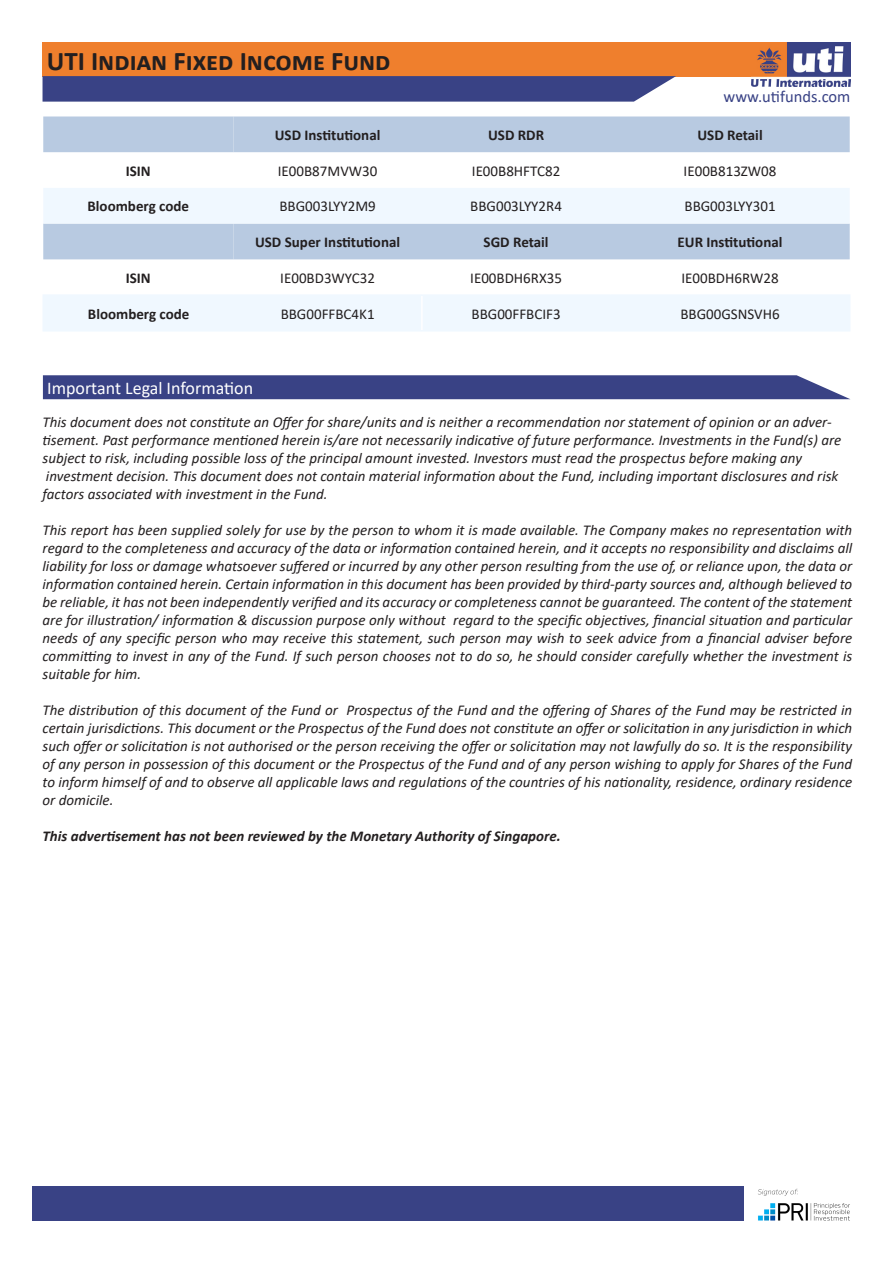
<style>
.page{position:relative;width:893px;height:1263px;background:#fff}
.page>*{position:absolute;margin:0;border:0;box-sizing:border-box;transform-origin:0 0}
.t1{font:700 27px "Calibri";color:#231f20}
.t2{font:18px "Calibri";color:#fff}
.t3{font:16.5px "Calibri";color:#394285}
.t4{font:italic 15px/18px "Calibri";color:#231f20}
.t5{font:15px "Calibri";color:#231f20}
.t6{font:700 15px "Calibri";color:#231f20}
.t7{font:italic 700 15px "Calibri";color:#231f20}
</style>
<div class="page">
<img style="left:758px;top:1188px;width:92px;height:32px">
<div style="left:32px;top:1186px;width:712px;height:34px;background:#394285"></div>
<div style="left:43px;top:43px;width:807px;height:34px;background:#ef7f2d"></div>
<img style="left:752px;top:43px;width:98px;height:44px">
<svg style="left:43px;top:76px;width:633px;height:26px;background:#434b8a"></svg>
<svg style="left:43px;top:116px;width:807px;height:143px"></svg>
<hr style="left:43px;top:294px;width:190px;height:2px;background:#f0f8ff">
<hr style="left:233px;top:294px;width:189px;height:2px;background:#f0f8ff">
<hr style="left:422px;top:294px;width:188px;height:2px;background:#f0f8ff">
<hr style="left:610px;top:294px;width:240px;height:2px;background:#f0f8ff">
<div style="left:43px;top:296px;width:807px;height:35px;background:#f0f8ff"></div>
<svg style="left:43px;top:375px;width:807px;height:24px;background:#414a8a"></svg>
<p class="t1" style="left:47px;top:42px;width:345px">UTI Indian Fixed Income Fund</p>
<p class="t3" style="left:724px;top:85px;width:128px">www.utifunds.com</p>
<p class="t6" style="left:275px;top:124px;width:107px">USD Institutional</p>
<p class="t6" style="left:488px;top:124px;width:58px">USD RDR</p>
<p class="t6" style="left:697px;top:124px;width:67px">USD Retail</p>
<p class="t6" style="left:126px;top:160px;width:26px">ISIN</p>
<p class="t5" style="left:278px;top:160px;width:101px">IE00B87MVW30</p>
<p class="t5" style="left:472px;top:160px;width:90px">IE00B8HFTC82</p>
<p class="t5" style="left:684px;top:160px;width:94px">IE00B813ZW08</p>
<p class="t6" style="left:88px;top:196px;width:103px">Bloomberg code</p>
<p class="t5" style="left:279px;top:196px;width:98px">BBG003LYY2M9</p>
<p class="t5" style="left:470px;top:196px;width:93px">BBG003LYY2R4</p>
<p class="t5" style="left:684px;top:196px;width:93px">BBG003LYY301</p>
<p class="t6" style="left:255px;top:232px;width:147px">USD Super Institutional</p>
<p class="t6" style="left:484px;top:232px;width:67px">SGD Retail</p>
<p class="t6" style="left:678px;top:232px;width:106px">EUR Institutional</p>
<p class="t6" style="left:126px;top:267px;width:26px">ISIN</p>
<p class="t5" style="left:280px;top:267px;width:96px">IE00BD3WYC32</p>
<p class="t5" style="left:470px;top:267px;width:93px">IE00BDH6RX35</p>
<p class="t5" style="left:681px;top:267px;width:99px">IE00BDH6RW28</p>
<p class="t6" style="left:88px;top:303px;width:103px">Bloomberg code</p>
<p class="t5" style="left:281px;top:303px;width:95px">BBG00FFBC4K1</p>
<p class="t5" style="left:472px;top:303px;width:91px">BBG00FFBCIF3</p>
<p class="t5" style="left:680px;top:303px;width:101px">BBG00GSNSVH6</p>
<p class="t2" style="left:47px;top:375px;width:208px">Important Legal Information</p>
<p class="t4" style="left:43px;top:412px;width:800px">This document does not constitute an Offer for share/units and is neither a recommendation nor statement of opinion or an adver&shy;tisement. Past performance mentioned herein is/are not necessarily indicative of future performance. Investments in the Fund(s) are subject to risk, including possible loss of the principal amount invested. Investors must read the prospectus before making any</p>
<p class="t4" style="left:43px;top:466px;width:797px">investment decision. This document does not contain material information about the Fund, including important disclosures and risk factors associated with investment in the Fund.</p>
<p class="t4" style="left:43px;top:520px;width:811px;text-align:justify">This report has been supplied solely for use by the person to whom it is made available. The Company makes no representation with regard to the completeness and accuracy of the data or information contained herein, and it accepts no responsibility and disclaims all liability for loss or damage whatsoever suffered or incurred by any other person resulting from the use of, or reliance upon, the data or information contained herein. Certain information in this document has been provided by third-party sources and, although believed to be reliable, it has not been independently verified and its accuracy or completeness cannot be guaranteed. The content of the statement are for illustration/ information &amp; discussion purpose only without regard to the specific objectives, financial situation and particular needs of any specific person who may receive this statement, such person may wish to seek advice from a financial adviser before committing to invest in any of the Fund. If such person chooses not to do so, he should consider carefully whether the investment is suitable for him.</p>
<p class="t4" style="left:43px;top:700px;width:811px;text-align:justify">The distribution of this document of the Fund or Prospectus of the Fund and the offering of Shares of the Fund may be restricted in certain jurisdictions. This document or the Prospectus of the Fund does not constitute an offer or solicitation in any jurisdiction in which such offer or solicitation is not authorised or the person receiving the offer or solicitation may not lawfully do so. It is the responsibility of any person in possession of this document or the Prospectus of the Fund and of any person wishing to apply for Shares of the Fund to inform himself of and to observe all applicable laws and regulations of the countries of his nationality, residence, ordinary residence or domicile.</p>
<p class="t7" style="left:43px;top:825px;width:520px">This advertisement has not been reviewed by the Monetary Authority of Singapore.</p>
</div>
